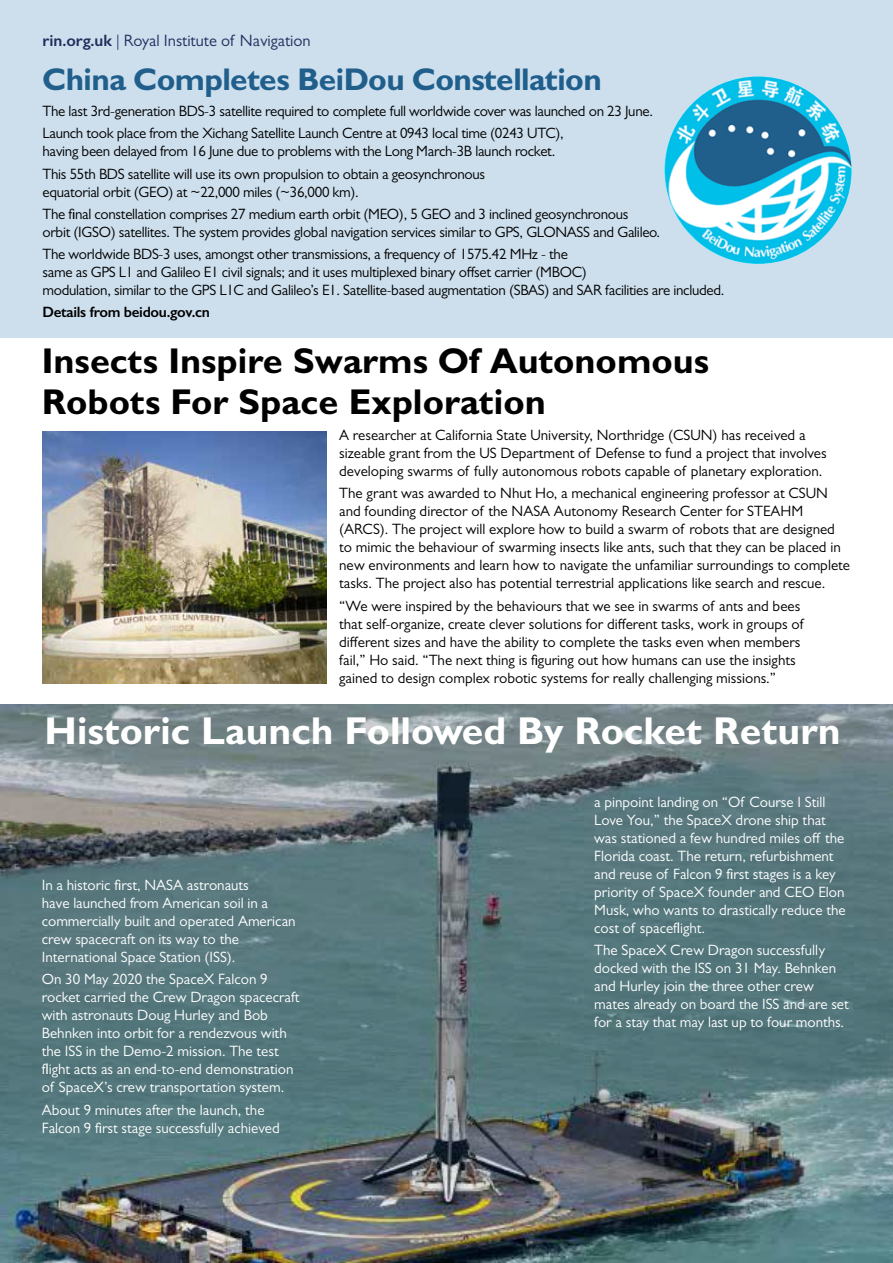
<style>
.page{position:relative;width:893px;height:1263px;background:#fff}
.page>*{position:absolute;margin:0;border:0;box-sizing:border-box;transform-origin:0 0}
.t1{font:700 39px "Gill Sans";color:#fff}
.t2{font:700 36px/40.5px "Gill Sans";color:#000}
.t3{font:700 31.5px "Gill Sans";letter-spacing:-.02em;color:#205f8c}
.t4{font:16.5px "Gill Sans";color:#222d5d}
.t5{font:15px/18px "Gill Sans";letter-spacing:-.005em;color:#000}
.t6{font:15px/18px "Gill Sans";color:#fff}
.t7{font:600 15px "Gill Sans";letter-spacing:-.02em;color:#000}
.s1{font-weight:600}
.s2{font-weight:300}
</style>
<div class="page">
<div style="left:0;top:0;width:893px;height:337px;background:#cddfed"></div>
<img style="left:0;top:704px;width:893px;height:559px">
<img style="left:43px;top:432px;width:283px;height:251px">
<img style="left:664px;top:77px;width:187px;height:187px;border-radius:94px">
<p class="t4" style="left:43px;top:31px;width:270px"><span class="s1">rin.org.uk</span> <span class="s2">|</span> Royal Institute of Navigation</p>
<p class="t4" style="left:294px;top:31px;width:11px">o</p>
<h3 class="t3" style="left:43px;top:59px;width:561px">China Completes BeiDou Constellation</h3>
<p class="t5" style="left:43px;top:100px;width:612px;line-height:22.2px">The last 3rd-generation BDS-3 satellite required to complete full worldwide cover was launched on 23 June.<br>Launch took place from the Xichang Satellite Launch Centre at 0943 local time (0243 UTC),</p>
<p class="t5" style="left:43px;top:140px;width:514px;line-height:22.2px">having been delayed from 16 June due to problems with the Long March-3B launch rocket.<br>This 55th BDS satellite will use its own propulsion to obtain a geosynchronous</p>
<p class="t5" style="left:43px;top:180px;width:587px;line-height:22.2px">equatorial orbit (GEO) at ~22,000 miles (~36,000 km).<br>The final constellation comprises 27 medium earth orbit (MEO), 5 GEO and 3 inclined geosynchronous</p>
<p class="t5" style="left:43px;top:221px;width:619px;line-height:22.2px">orbit (IGSO) satellites. The system provides global navigation services similar to GPS, GLONASS and Galileo.<br>The worldwide BDS-3 uses, amongst other transmissions, a frequency of 1575.42 MHz - the</p>
<p class="t5" style="left:43px;top:263px;width:683px">same as GPS L1 and Galileo E1 civil signals; and it uses multiplexed binary offset carrier (MBOC)<br>modulation, similar to the GPS L1C and Galileo’s E1. Satellite-based augmentation (SBAS) and SAR facilities are included.</p>
<p class="t7" style="left:43px;top:303px;width:169px">Details from beidou.gov.cn</p>
<h2 class="t2" style="left:42px;top:340px;width:669px">Insects Inspire Swarms Of Autonomous<br>Robots For Space Exploration</h2>
<p class="t5" style="left:339px;top:426px;width:489px">A researcher at California State University, Northridge (CSUN) has received a sizeable grant from the US Department of Defense to fund a project that involves developing swarms of fully autonomous robots capable of planetary exploration.</p>
<p class="t5" style="left:339px;top:484px;width:512px">The grant was awarded to Nhut Ho, a mechanical engineering professor at CSUN and founding director of the NASA Autonomy Research Center for STEAHM (ARCS). The project will explore how to build a swarm of robots that are designed to mimic the behaviour of swarming insects like ants, such that they can be placed in new environments and learn how to navigate the unfamiliar surroundings to complete tasks. The project also has potential terrestrial applications like search and rescue.</p>
<p class="t5" style="left:339px;top:596px;width:466px">“We were inspired by the behaviours that we see in swarms of ants and bees that self-organize, create clever solutions for different tasks, work in groups of different sizes and have the ability to complete the tasks even when members fail,” Ho said. “The next thing is figuring out how humans can use the insights gained to design complex robotic systems for really challenging missions.”</p>
<h1 class="t1" style="left:45px;top:706px;width:797px">Historic Launch Followed By Rocket Return</h1>
<p class="t6" style="left:42px;top:876px;width:255px">In a historic first, NASA astronauts<br>have launched from American soil in a commercially built and operated American crew spacecraft on its way to the International Space Station (ISS).</p>
<p class="t6" style="left:42px;top:970px;width:259px">On 30 May 2020 the SpaceX Falcon 9 rocket carried the Crew Dragon spacecraft with astronauts Doug Hurley and Bob Behnken into orbit for a rendezvous with the ISS in the Demo-2 mission. The test flight acts as an end-to-end demonstration of SpaceX’s crew transportation system.</p>
<p class="t6" style="left:42px;top:1100px;width:240px">About 9 minutes after the launch, the<br>Falcon 9 first stage successfully achieved</p>
<p class="t6" style="left:594px;top:793px;width:253px">a pinpoint landing on “Of Course I Still Love You,” the SpaceX drone ship that was stationed a few hundred miles off the Florida coast. The return, refurbishment and reuse of Falcon 9 first stages is a key priority of SpaceX founder and CEO Elon Musk, who wants to drastically reduce the cost of spaceflight.</p>
<p class="t6" style="left:594px;top:941px;width:256px">The SpaceX Crew Dragon successfully docked with the ISS on 31 May. Behnken and Hurley join the three other crew mates already on board the ISS and are set for a stay that may last up to four months.</p>
</div>
